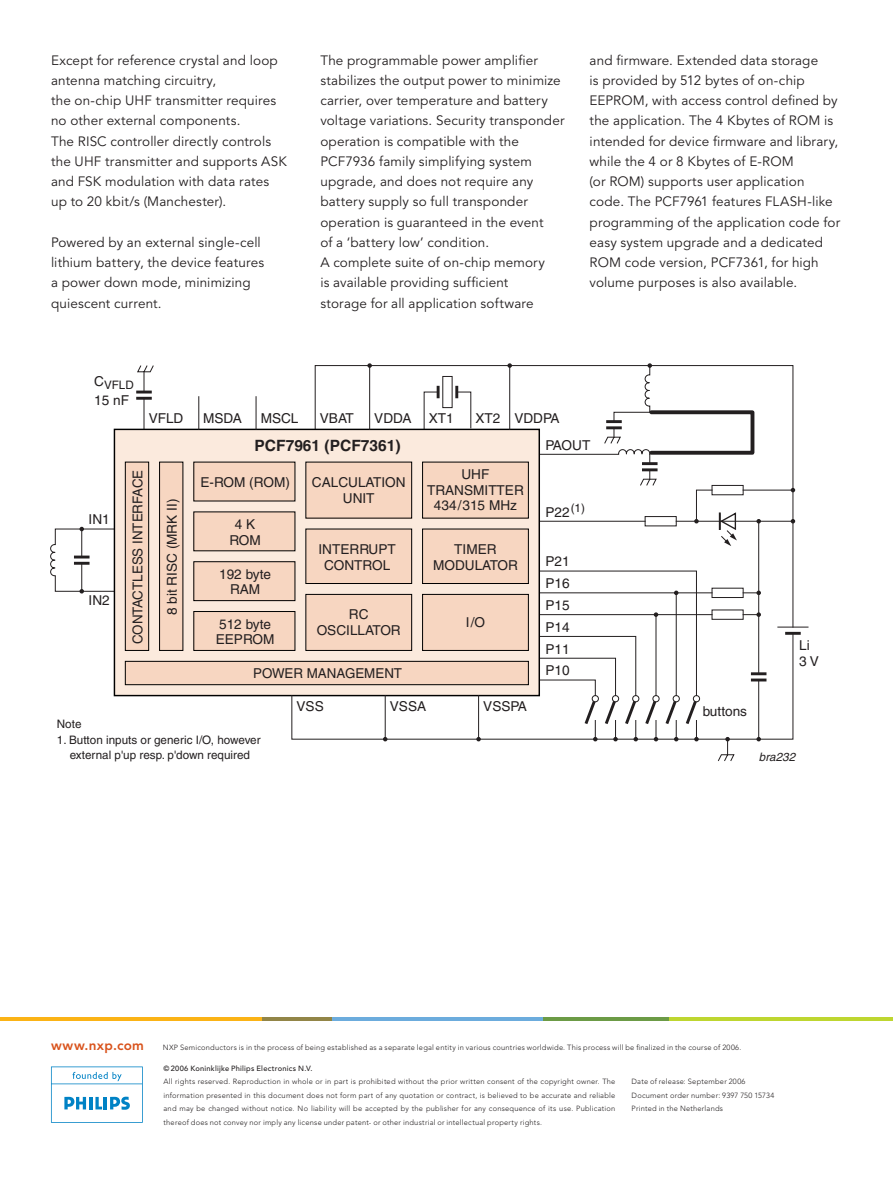
<style>
.page{position:relative;width:893px;height:1191px;background:#fff}
.page>*{position:absolute;margin:0;border:0;box-sizing:border-box;transform-origin:0 0}
.t1{font:700 15.6px "Helvetica";color:#231f20}
.t2{font:13.65px/15.6px "Helvetica";color:#231f20;text-align:center}
.t3{font:13.5px/20.2px "Avenir LT Std";letter-spacing:.01em;color:#231f20}
.t4{font:800 13.5px "Avenir LT Std";letter-spacing:.03em;color:#d9531c}
.t5{font:11.7px/15.6px "Helvetica";color:#231f20;text-align:center}
.t6{font:italic 11.7px "Helvetica";color:#231f20}
.t7{font:300 7.5px/13.5px "Avenir LT Std";letter-spacing:.03em;color:#231f20;text-align:justify}
.t8{font:500 7.5px "Avenir LT Std";letter-spacing:.03em;color:#231f20}
</style>
<div class="page">
<svg style="left:51px;top:1066px;width:92px;height:56px"></svg>
<hr style="left:332px;top:1017px;width:212px;height:3px;background:#6cacdd">
<hr style="left:0;top:1017px;width:262px;height:3px;background:#fbb316">
<hr style="left:262px;top:1017px;width:70px;height:3px;background:#928547">
<hr style="left:669px;top:1017px;width:224px;height:3px;background:#bed630">
<hr style="left:544px;top:1017px;width:125px;height:3px;background:#6c9b46">
<svg style="left:137px;top:365px;width:17px;height:24px"></svg>
<hr style="left:785px;top:632px;width:16px;height:3px;background:#231f20">
<hr style="left:777px;top:626px;width:31px;height:1px;background:#231f20">
<svg style="left:718px;top:740px;width:17px;height:21px"></svg>
<svg style="left:50px;top:527px;width:64px;height:66px"></svg>
<div style="left:114px;top:429px;width:425px;height:266px;background:#fbeadd"></div>
<div style="left:194px;top:611px;width:101px;height:39px;background:#f7d6c1"></div>
<div style="left:194px;top:562px;width:101px;height:38px;background:#f7d6c1"></div>
<div style="left:194px;top:512px;width:101px;height:39px;background:#f7d6c1"></div>
<div style="left:194px;top:462px;width:101px;height:39px;background:#f7d6c1"></div>
<div style="left:160px;top:462px;width:23px;height:188px;background:#f7d6c1"></div>
<div style="left:159px;top:461px;width:24px;height:190px;border:1px solid #000"></div>
<div style="left:125px;top:462px;width:24px;height:188px;background:#f7d6c1"></div>
<div style="left:125px;top:461px;width:24px;height:190px;border:1px solid #000"></div>
<div style="left:125px;top:661px;width:403px;height:23px;background:#f7d6c1"></div>
<div style="left:125px;top:661px;width:404px;height:24px;border:1px solid #000"></div>
<svg style="left:198px;top:364px;width:596px;height:376px"></svg>
<div style="left:649px;top:410px;width:105px;height:45px;border:4px solid #231f20"></div>
<p class="t3" style="left:51px;top:50px;width:237px">Except for reference crystal and loop antenna matching circuitry,<br>the on-chip UHF transmitter requires no other external components.<br>The RISC controller directly controls the UHF transmitter and supports ASK and FSK modulation with data rates up to 20 kbit/s (Manchester).</p>
<p class="t3" style="left:51px;top:232px;width:215px">Powered by an external single-cell lithium battery, the device features a power down mode, minimizing quiescent current.</p>
<p class="t5" style="left:94px;top:376px;width:41px"><sup>C</sup>VFLD</p>
<p class="t2" style="left:94px;top:392px;width:36px">15 nF</p>
<p class="t3" style="left:320px;top:50px;width:246px">The programmable power amplifier stabilizes the output power to minimize carrier, over temperature and battery voltage variations. Security transponder operation is compatible with the PCF7936 family simplifying system upgrade, and does not require any battery supply so full transponder operation is guaranteed in the event<br>of a ‘battery low’ condition.<br>A complete suite of on-chip memory<br>is available providing sufficient<br>storage for all application software</p>
<p class="t3" style="left:590px;top:50px;width:252px">and firmware. Extended data storage<br>is provided by 512 bytes of on-chip EEPROM, with access control defined by the application. The 4 Kbytes of ROM is intended for device firmware and library, while the 4 or 8 Kbytes of E-ROM<br>(or ROM) supports user application code. The PCF7961 features FLASH-like programming of the application code for easy system upgrade and a dedicated ROM code version, PCF7361, for high volume purposes is also available.</p>
<p class="t2" style="left:89px;top:512px;width:23px">IN1</p>
<p class="t2" style="left:89px;top:592px;width:23px">IN2</p>
<p class="t2" style="left:149px;top:410px;width:36px">VFLD</p>
<p class="t2" style="left:130px;top:644px;width:176px;rotate:-90deg">CONTACTLESS INTERFACE</p>
<p class="t2" style="left:164px;top:615px;width:118px;rotate:-90deg">8 bit RISC (MRK II)</p>
<p class="t2" style="left:203px;top:410px;width:40px">MSDA</p>
<p class="t2" style="left:261px;top:410px;width:39px">MSCL</p>
<p class="t2" style="left:320px;top:410px;width:35px">VBAT</p>
<p class="t2" style="left:374px;top:410px;width:39px">VDDA</p>
<p class="t2" style="left:429px;top:410px;width:26px">XT1</p>
<p class="t2" style="left:545px;top:405px;width:46px;line-height:26.4px;text-align:left;text-indent:-70px">XT2 VDDPA<br>PAOUT</p>
<p class="t1" style="left:255px;top:436px;width:148px">PCF7961 (PCF7361)</p>
<p class="t2" style="left:200px;top:474px;width:91px">E-ROM (ROM)</p>
<p class="t2" style="left:229px;top:516px;width:33px">4 K<br>ROM</p>
<p class="t2" style="left:219px;top:566px;width:53px">192 byte<br>RAM</p>
<p class="t2" style="left:216px;top:616px;width:60px;text-align:left">512 byte<br>EEPROM</p>
<p class="t2" style="left:312px;top:474px;width:95px">CALCULATION<br>UNIT</p>
<p class="t2" style="left:318px;top:541px;width:79px">INTERRUPT<br>CONTROL</p>
<p class="t2" style="left:317px;top:606px;width:86px">RC<br>OSCILLATOR</p>
<p class="t2" style="left:253px;top:666px;width:150px">POWER MANAGEMENT</p>
<p class="t2" style="left:427px;top:466px;width:98px">UHF<br>TRANSMITTER<br>434/315 MHz</p>
<p class="t2" style="left:433px;top:541px;width:86px">TIMER<br>MODULATOR</p>
<p class="t2" style="left:466px;top:614px;width:21px">I/O</p>
<p class="t2" style="left:296px;top:698px;width:29px">VSS</p>
<p class="t2" style="left:390px;top:698px;width:38px">VSSA</p>
<p class="t2" style="left:483px;top:698px;width:45px">VSSPA</p>
<p class="t2" style="left:545px;top:504px;width:41px">P22<sup>(1)</sup></p>
<p class="t2" style="left:545px;top:554px;width:26px">P21</p>
<p class="t2" style="left:545px;top:575px;width:26px">P16</p>
<p class="t2" style="left:545px;top:597px;width:26px">P15</p>
<p class="t2" style="left:545px;top:619px;width:26px">P14</p>
<p class="t2" style="left:545px;top:641px;width:26px">P11</p>
<p class="t2" style="left:545px;top:662px;width:26px">P10</p>
<p class="t5" style="left:57px;top:716px;width:26px">Note</p>
<p class="t5" style="left:57px;top:732px;width:205px">1. Button inputs or generic I/O, however external p'up resp. p'down required</p>
<p class="t2" style="left:799px;top:638px;width:21px;text-align:left">Li<br>3 V</p>
<p class="t2" style="left:703px;top:703px;width:46px">buttons</p>
<p class="t6" style="left:759px;top:750px;width:38px">bra232</p>
<p class="t4" style="left:51px;top:1037px;width:95px">www.nxp.com</p>
<p class="t7" style="left:163px;top:1041px;width:580px">NXP Semiconductors is in the process of being established as a separate legal entity in various countries worldwide. This process will be finalized in the course of 2006.</p>
<p class="t8" style="left:164px;top:1063px;width:151px">© 2006 Koninklijke Philips Electronics N.V.</p>
<p class="t7" style="left:164px;top:1074px;width:453px">All rights reserved. Reproduction in whole or in part is prohibited without the prior written consent of the copyright owner. The information presented in this document does not form part of any quotation or contract, is believed to be accurate and reliable and may be changed without notice. No liability will be accepted by the publisher for any consequence of its use. Publication thereof does not convey nor imply any license under patent- or other industrial or intellectual property rights.</p>
<p class="t7" style="left:632px;top:1074px;width:144px;text-align:left">Date of release: September 2006<br>Document order number: 9397 750 15734<br>Printed in the Netherlands</p>
</div>
